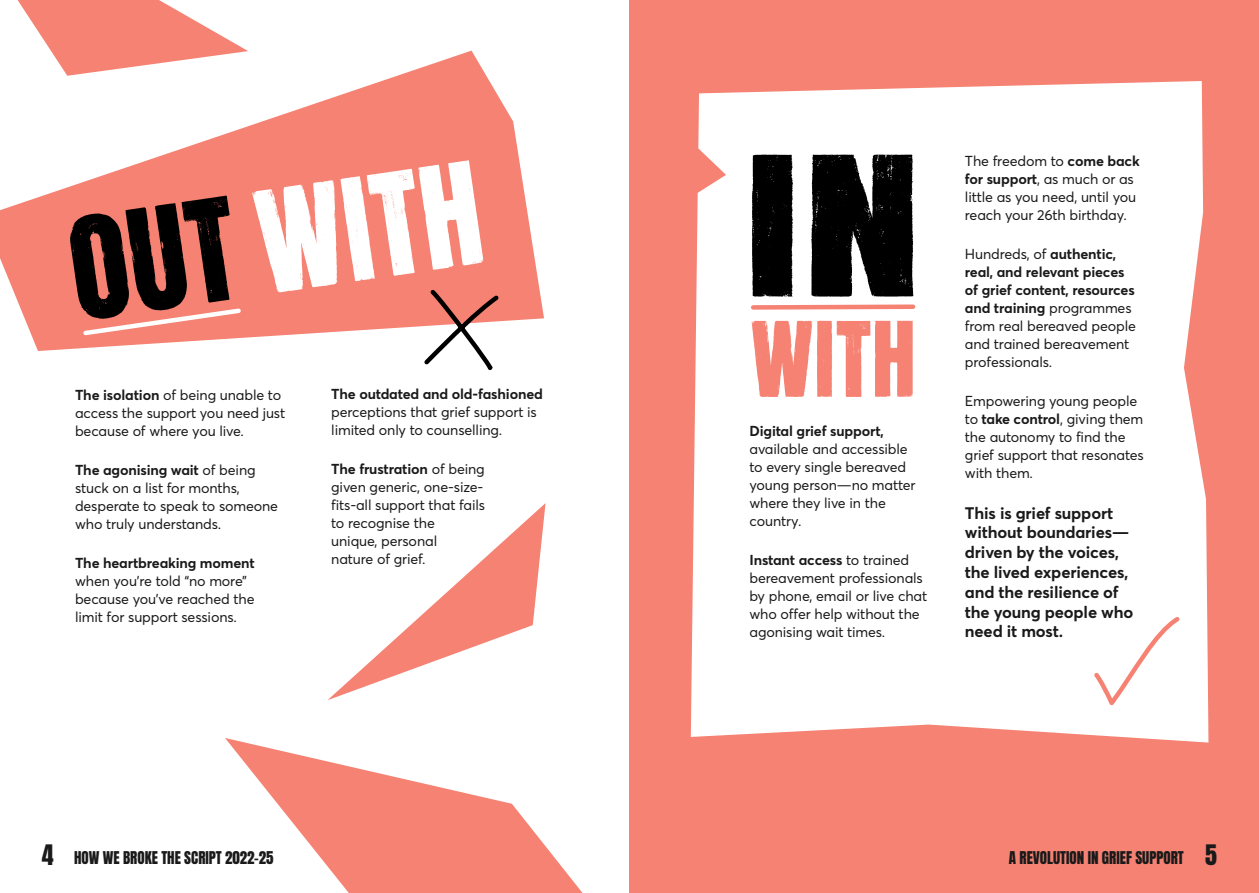
<style>
.page{position:relative;width:1259px;height:893px;background:#fff}
.page>*{position:absolute;margin:0;border:0;box-sizing:border-box;transform-origin:0 0}
.t1{font:165.15px "WWANTON";color:#000;scale:1.45 1}
.t2{font:120.45px "WWANTON";color:#fff}
.t3{font:88.5px "WWANTON";color:#f58273}
.t4{font:700 16.5px/19.8px "Averta Std";letter-spacing:-.01em;color:#1a1a1a}
.t5{font:15px "Anton";color:#1a1a1a}
.t6{font:14.25px/18px "Averta Std";letter-spacing:-.01em;color:#1a1a1a}
.t7{font:700 14.25px "Averta Std";letter-spacing:-.01em;color:#1a1a1a}
.s1{color:#000}
.s2{font-weight:700}
.s3{font-size:24px}
</style>
<div class="page">
<div style="left:629px;top:0;width:630px;height:893px;background:#f58273"></div>
<svg style="left:0;top:51px;width:544px;height:300px;fill:#f58273"></svg>
<div style="left:691px;top:81px;width:517px;height:662px;background:#fff"></div>
<svg style="left:18px;top:0;width:230px;height:76px"></svg>
<svg style="left:328px;top:503px;width:217px;height:197px"></svg>
<svg style="left:225px;top:738px;width:357px;height:155px;fill:#f58273"></svg>
<svg style="left:420px;top:286px;width:82px;height:84px"></svg>
<svg style="left:1090px;top:613px;width:93px;height:99px;background:#fef6f5"></svg>
<svg style="left:81px;top:306px;width:163px;height:31px;background:#f69386"></svg>
<svg style="left:748px;top:302px;width:169px;height:10px"></svg>
<h2 class="t2" style="left:62px;top:206px;width:416px;rotate:-8deg"><span class="s1">OUT</span> WITH</h2>
<h1 class="t1" style="left:742px;top:139px;width:57px">in</h1>
<h3 class="t3" style="left:750px;top:312px;width:42px">with</h3>
<p class="t7" style="left:331px;top:385px;width:213px">The outdated and old-fashioned</p>
<p class="t6" style="left:331px;top:403px;width:207px">perceptions that grief support is limited only to counselling.</p>
<p class="t6" style="left:331px;top:460px;width:155px"><span class="s2">The frustration</span> of being given generic, one-size&shy;fits-all support that fails to recognise the<br>unique, personal<br>nature of grief.</p>
<p class="t6" style="left:75px;top:386px;width:212px"><span class="s2">The isolation</span> of being unable to access the support you need just because of where you live.</p>
<p class="t6" style="left:75px;top:461px;width:205px"><span class="s2">The agonising wait</span> of being stuck on a list for months, desperate to speak to someone who truly understands.</p>
<p class="t7" style="left:75px;top:554px;width:181px">The heartbreaking moment</p>
<p class="t6" style="left:75px;top:572px;width:181px">when you’re told “no more” because you’ve reached the limit for support sessions.</p>
<p class="t7" style="left:749px;top:422px;width:136px">Digital grief support,</p>
<p class="t6" style="left:749px;top:440px;width:168px">available and accessible to every single bereaved young person—no matter where they live in the country.</p>
<p class="t6" style="left:749px;top:551px;width:179px"><span class="s2">Instant access</span> to trained bereavement professionals by phone, email or live chat who offer help without the agonising wait times.</p>
<p class="t6" style="left:965px;top:152px;width:176px">The freedom to <span class="s2">come back for support</span>, as much or as little as you need, until you reach your 26th birthday.</p>
<p class="t6" style="left:965px;top:245px;width:172px">Hundreds, of <span class="s2">authentic, real, and relevant pieces of grief content, resources and training</span> programmes from real bereaved people and trained bereavement professionals.</p>
<p class="t6" style="left:965px;top:392px;width:180px">Empowering young people to <span class="s2">take control</span>, giving them the autonomy to find the grief support that resonates with them.</p>
<p class="t4" style="left:965px;top:503px;width:170px">This is grief support without boundaries— driven by the voices, the lived experiences, and the resilience of the young people who need it most.</p>
<p class="t5" style="left:42px;top:850px;width:233px"><span class="s3">4</span> HOW WE BROKE THE SCRIPT 2022-25</p>
<p class="t5" style="left:1009px;top:850px;width:209px">A REVOLUTION IN GRIEF SUPPORT <span class="s3">5</span></p>
</div>
